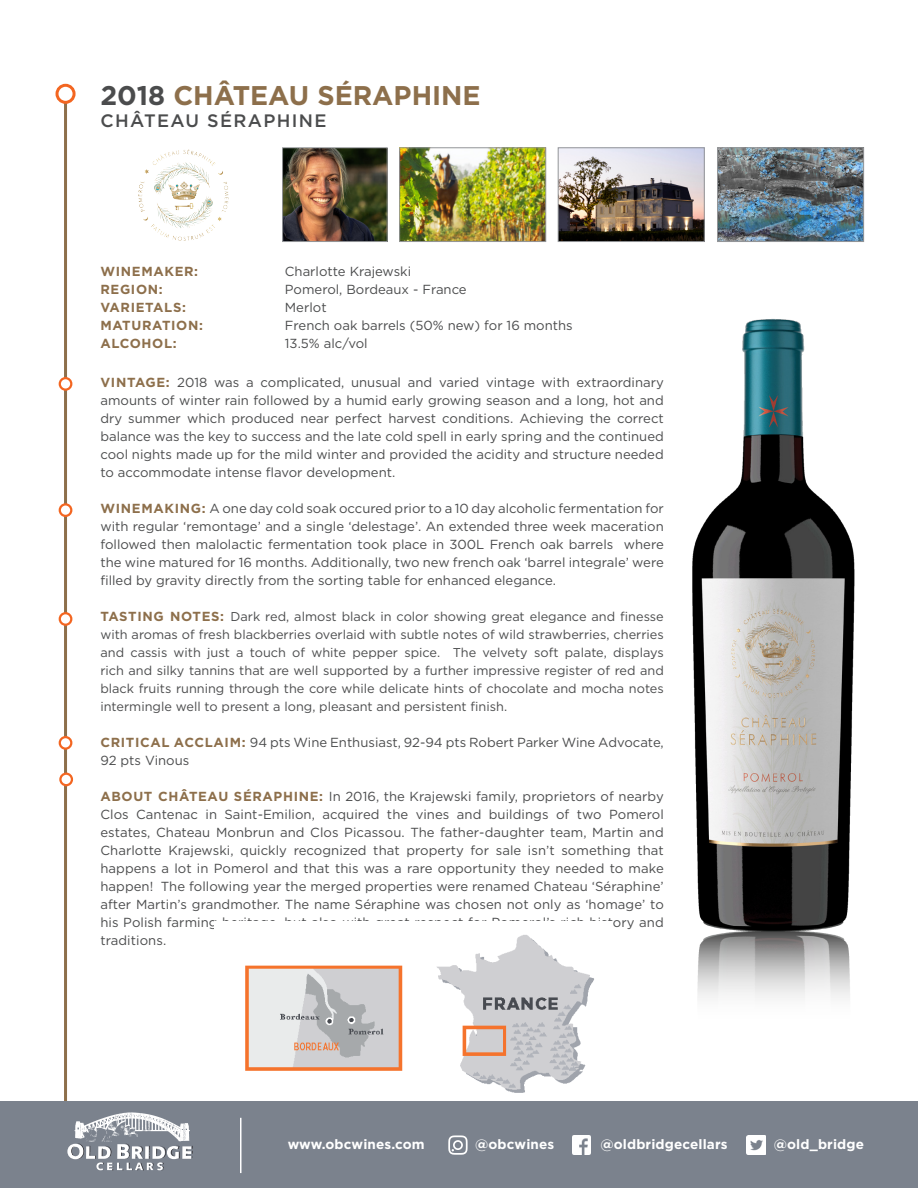
<style>
.page{position:relative;width:918px;height:1188px;background:#fff}
.page>*{position:absolute;margin:0;border:0;box-sizing:border-box;transform-origin:0 0}
.t1{font:700 27px "Gotham";color:#8d6f4b}
.t2{font:500 18px "Gotham";letter-spacing:.075em;color:#4b4c4d}
.space{font:700 13.5px "Gotham";letter-spacing:.01em;color:#fff}
.Tasting_Notes_Paragr{font:13.2px/18px "Gotham";color:#4b4c4d;text-align:justify}
.Tasting_Notes_Paragr-2{font:700 13.2px "Gotham";letter-spacing:.05em;color:#8d6f4b}
.Tasting_Notes_Paragr-3{font:12.75px/18px "Gotham";color:#4b4c4d;text-align:justify}
.s1{color:#4b4c4d}
.s2{font-weight:700;color:#8d6f4b}
.s3{font-weight:700;font-size:13.2px;color:#8d6f4b}
</style>
<div class="page">
<img style="left:692px;top:319px;width:163px;height:604px">
<img style="left:697px;top:923px;width:153px;height:75px">
<img style="left:138px;top:149px;width:91px;height:91px">
<hr style="left:64px;top:85px;width:3px;height:1026px;background:#8d6f4b">
<img style="left:284px;top:149px;width:102px;height:91px">
<div style="left:282px;top:147px;width:106px;height:95px;border:1px solid #939598"></div>
<img style="left:560px;top:149px;width:143px;height:91px">
<div style="left:558px;top:147px;width:147px;height:95px;border:1px solid #939598"></div>
<img style="left:401px;top:149px;width:143px;height:91px">
<div style="left:399px;top:147px;width:147px;height:95px;border:1px solid #939598"></div>
<div style="left:57px;top:85px;width:17px;height:17px;background:#fff;border-radius:50%"></div>
<div style="left:56px;top:84px;width:20px;height:20px;border:3px solid #f36621;border-radius:50%"></div>
<img style="left:719px;top:149px;width:143px;height:91px">
<div style="left:717px;top:147px;width:147px;height:95px;border:1px solid #939598"></div>
<div style="left:60px;top:504px;width:11px;height:12px;background:#fff;border-radius:50%"></div>
<div style="left:59px;top:503px;width:13px;height:14px;border:2px solid #f36621;border-radius:50%"></div>
<div style="left:60px;top:737px;width:11px;height:12px;background:#fff;border-radius:50%"></div>
<div style="left:59px;top:736px;width:13px;height:14px;border:2px solid #f36621;border-radius:50%"></div>
<div style="left:60px;top:378px;width:11px;height:12px;background:#fff;border-radius:50%"></div>
<div style="left:59px;top:377px;width:13px;height:14px;border:2px solid #f36621;border-radius:50%"></div>
<div style="left:60px;top:613px;width:11px;height:12px;background:#fff;border-radius:50%"></div>
<div style="left:59px;top:612px;width:13px;height:14px;border:2px solid #f36621;border-radius:50%"></div>
<img style="left:245px;top:935px;width:349px;height:158px">
<div style="left:0;top:1102px;width:918px;height:86px;background:#7b828d"></div>
<img style="left:572px;top:1136px;width:19px;height:18px">
<img style="left:747px;top:1135px;width:19px;height:20px">
<svg style="left:448px;top:1135px;width:20px;height:20px"></svg>
<svg style="left:67px;top:1145px;width:4px;height:13px"></svg>
<img style="left:74px;top:1112px;width:115px;height:30px">
<img style="left:71px;top:1144px;width:122px;height:27px">
<hr style="left:240px;top:1118px;width:2px;height:55px;background:#fff">
<div style="left:60px;top:774px;width:12px;height:11px;background:#fff;border-radius:50%"></div>
<div style="left:59px;top:773px;width:14px;height:13px;border:2px solid #f36621;border-radius:50%"></div>
<p class="t1" style="left:100px;top:79px;width:382px"><span class="s1">2018</span> CHÂTEAU SÉRAPHINE</p>
<p class="t2" style="left:100px;top:110px;width:228px">CHÂTEAU SÉRAPHINE</p>
<p class="Tasting_Notes_Paragr-2" style="left:100px;top:263px;width:99px">WINEMAKER:</p>
<p class="Tasting_Notes_Paragr" style="left:285px;top:262px;width:128px">Charlotte Krajewski</p>
<p class="Tasting_Notes_Paragr-2" style="left:100px;top:281px;width:64px">REGION:</p>
<p class="Tasting_Notes_Paragr" style="left:285px;top:280px;width:183px">Pomerol, Bordeaux - France</p>
<p class="Tasting_Notes_Paragr-2" style="left:100px;top:299px;width:87px">VARIETALS:</p>
<p class="Tasting_Notes_Paragr" style="left:285px;top:298px;width:43px">Merlot</p>
<p class="Tasting_Notes_Paragr-2" style="left:100px;top:317px;width:104px">MATURATION:</p>
<p class="Tasting_Notes_Paragr" style="left:285px;top:316px;width:289px">French oak barrels (50% new) for 16 months</p>
<p class="Tasting_Notes_Paragr-2" style="left:100px;top:335px;width:78px">ALCOHOL:</p>
<p class="Tasting_Notes_Paragr" style="left:285px;top:334px;width:84px">13.5% alc/vol</p>
<p class="Tasting_Notes_Paragr" style="left:100px;top:373px;width:565px"><span class="s2">VINTAGE:</span> 2018 was a complicated, unusual and varied vintage with extraordinary amounts of winter rain followed by a humid early growing season and a long, hot and dry summer which produced near perfect harvest conditions. Achieving the correct balance was the key to success and the late cold spell in early spring and the continued cool nights made up for the mild winter and provided the acidity and structure needed to accommodate intense flavor development.</p>
<p class="Tasting_Notes_Paragr" style="left:100px;top:499px;width:565px"><span class="s2">WINEMAKING:</span> A one day cold soak occured prior to a 10 day alcoholic fermentation for with regular ‘remontage’ and a single ‘delestage’. An extended three week maceration followed then malolactic fermentation took place in 300L French oak barrels where the wine matured for 16 months. Additionally, two new french oak ‘barrel integrale’ were filled by gravity directly from the sorting table for enhanced elegance.</p>
<p class="Tasting_Notes_Paragr-3" style="left:100px;top:607px;width:565px"><span class="s3">TASTING NOTES:</span> Dark red, almost black in color showing great elegance and finesse with aromas of fresh blackberries overlaid with subtle notes of wild strawberries, cherries and cassis with just a touch of white pepper spice. The velvety soft palate, displays rich and silky tannins that are well supported by a further impressive register of red and black fruits running through the core while delicate hints of chocolate and mocha notes intermingle well to present a long, pleasant and persistent finish.</p>
<p class="Tasting_Notes_Paragr" style="left:100px;top:733px;width:565px"><span class="s2">CRITICAL ACCLAIM:</span> 94 pts Wine Enthusiast, 92-94 pts Robert Parker Wine Advocate,<br>92 pts Vinous</p>
<p class="Tasting_Notes_Paragr" style="left:100px;top:787px;width:565px"><span class="s2">ABOUT CHÂTEAU SÉRAPHINE:</span> In 2016, the Krajewski family, proprietors of nearby Clos Cantenac in Saint-Emilion, acquired the vines and buildings of two Pomerol estates, Chateau Monbrun and Clos Picassou. The father-daughter team, Martin and Charlotte Krajewski, quickly recognized that property for sale isn’t something that happens a lot in Pomerol and that this was a rare opportunity they needed to make happen! The following year the merged properties were renamed Chateau ‘Séraphine’ after Martin’s grandmother. The name Séraphine was chosen not only as ‘homage’ to his Polish farming heritage, but also with great respect for Pomerol’s rich history and traditions.</p>
<p class="space" style="left:288px;top:1136px;width:139px">www.obcwines.com</p>
<p class="space" style="left:475px;top:1136px;width:81px">@obcwines</p>
<p class="space" style="left:600px;top:1136px;width:129px">@oldbridgecellars</p>
<p class="space" style="left:774px;top:1136px;width:92px">@old_bridge</p>
</div>
